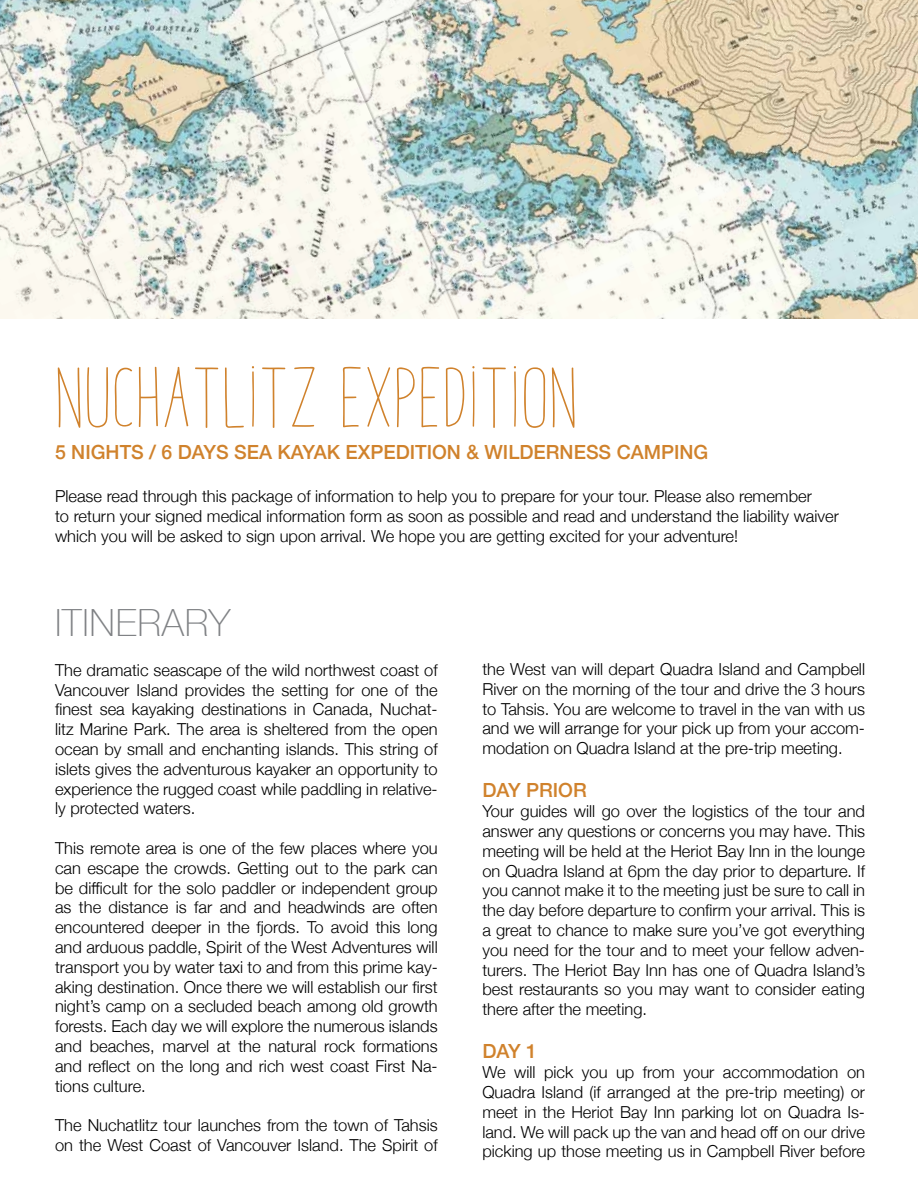
<style>
.page{position:relative;width:918px;height:1188px;background:#fff}
.page>*{position:absolute;margin:0;border:0;box-sizing:border-box;transform-origin:0 0}
.t1{font:67.5px "Melo";letter-spacing:.02em;color:#d0822c}
.t2{font:100 37.5px "Helvetica Neue";letter-spacing:.02em;color:#808285}
.t3{font:500 19.5px "Helvetica Neue";color:#d0822c}
.t4{font:300 16.5px/19.8px "Helvetica Neue";color:#000;text-align:justify}
</style>
<div class="page">
<img style="left:0;top:0;width:918px;height:319px">
<h1 class="t1" style="left:55px;top:359px;width:524px">NUCHATLITZ EXPEDITION</h1>
<p class="t3" style="left:55px;top:436px;width:655px">5 NIGHTS / 6 DAYS SEA KAYAK EXPEDITION &amp; WILDERNESS CAMPING</p>
<p class="t4" style="left:55px;top:485px;width:785px;text-align:left">Please read through this package of information to help you to prepare for your tour. Please also remember<br>to return your signed medical information form as soon as possible and read and understand the liability waiver which you will be asked to sign upon arrival. We hope you are getting excited for your adventure!</p>
<h2 class="t2" style="left:55px;top:595px;width:177px">ITINERARY</h2>
<p class="t4" style="left:55px;top:659px;width:384px">The dramatic seascape of the wild northwest coast of Vancouver Island provides the setting for one of the finest sea kayaking destinations in Canada, Nuchat&shy;litz Marine Park. The area is sheltered from the open ocean by small and enchanting islands. This string of islets gives the adventurous kayaker an opportunity to experience the rugged coast while paddling in relative&shy;ly protected waters.</p>
<p class="t4" style="left:55px;top:837px;width:384px">This remote area is one of the few places where you can escape the crowds. Getting out to the park can be difficult for the solo paddler or independent group as the distance is far and and headwinds are often encountered deeper in the fjords. To avoid this long and arduous paddle, Spirit of the West Adventures will transport you by water taxi to and from this prime kay&shy;aking destination. Once there we will establish our first night’s camp on a secluded beach among old growth forests. Each day we will explore the numerous islands and beaches, marvel at the natural rock formations and reflect on the long and rich west coast First Na&shy;tions culture.</p>
<p class="t4" style="left:55px;top:1114px;width:384px">The Nuchatlitz tour launches from the town of Tahsis on the West Coast of Vancouver Island. The Spirit of</p>
<p class="t4" style="left:482px;top:658px;width:384px">the West van will depart Quadra Island and Campbell River on the morning of the tour and drive the 3 hours to Tahsis. You are welcome to travel in the van with us and we will arrange for your pick up from your accom&shy;modation on Quadra Island at the pre-trip meeting.</p>
<p class="t3" style="left:482px;top:775px;width:106px">DAY PRIOR</p>
<p class="t4" style="left:482px;top:800px;width:384px">Your guides will go over the logistics of the tour and answer any questions or concerns you may have. This meeting will be held at the Heriot Bay Inn in the lounge on Quadra Island at 6pm the day prior to departure. If you cannot make it to the meeting just be sure to call in the day before departure to confirm your arrival. This is a great to chance to make sure you’ve got everything you need for the tour and to meet your fellow adven&shy;turers. The Heriot Bay Inn has one of Quadra Island’s best restaurants so you may want to consider eating there after the meeting.</p>
<p class="t3" style="left:482px;top:1036px;width:56px">DAY 1</p>
<p class="t4" style="left:482px;top:1061px;width:384px">We will pick you up from your accommodation on Quadra Island (if arranged at the pre-trip meeting) or meet in the Heriot Bay Inn parking lot on Quadra Is&shy;land. We will pack up the van and head off on our drive picking up those meeting us in Campbell River before</p>
</div>
